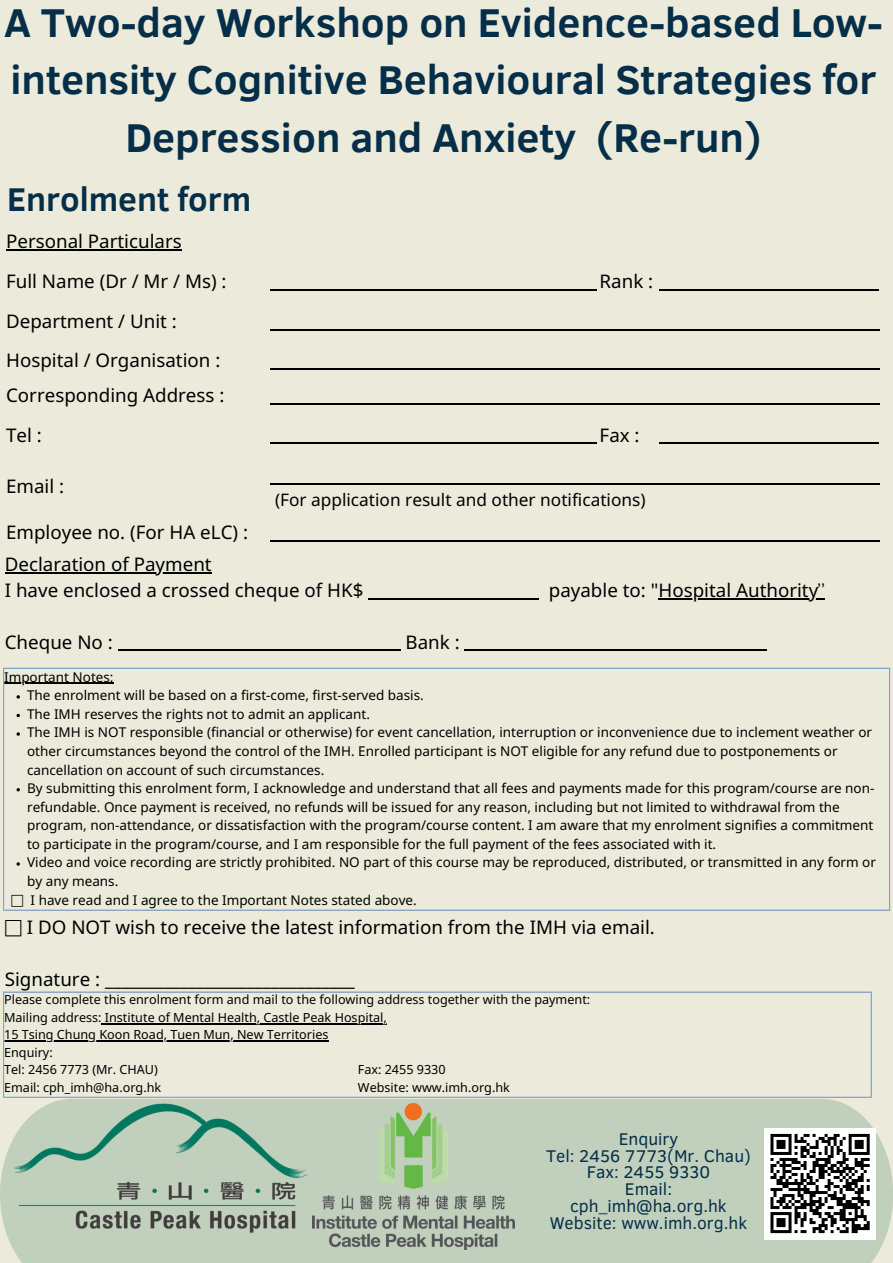
<style>
.page{position:relative;width:893px;height:1263px;background:#eceada}
.page>*{position:absolute;margin:0;border:0;box-sizing:border-box;transform-origin:0 0}
.t1{font:700 41.25px/57.4px "Clear Sans";color:#052e49;text-align:center}
.t2{font:700 33.75px "Clear Sans";color:#052e49}
.t3{font:18.75px/25.9px "Noto Sans";color:#000}
.t4{font:17.4px/16.9px "Clear Sans";color:#052e49;text-align:center}
.t5{font:17.25px "Noto Sans";color:#000}
.t6{font:13.5px/18.6px "Noto Sans";color:#000}
.t7{font:12.6px "Noto Sans";color:#000}
.s1{font-family:"cw Te X Yen"}
</style>
<div class="page">
<div style="left:0;top:1099px;width:893px;height:164px;background:#c1d0bd"></div>
<img style="left:3px;top:1101px;width:310px;height:148px">
<img style="left:313px;top:1103px;width:202px;height:146px">
<div style="left:764px;top:1128px;width:111px;height:111px;background:#fff"></div>
<svg style="left:770px;top:1133px;width:100px;height:101px"></svg>
<hr style="left:5px;top:572px;width:207px;height:2px;background:#000">
<hr style="left:368px;top:598px;width:171px;height:1px;background:#000">
<hr style="left:658px;top:598px;width:166px;height:1px;background:#000">
<hr style="left:118px;top:650px;width:282px;height:1px;background:#000">
<hr style="left:464px;top:650px;width:303px;height:1px;background:#000">
<hr style="left:102px;top:1023px;width:285px;height:1px;background:#000">
<hr style="left:4px;top:1040px;width:324px;height:1px;background:#000">
<hr style="left:3px;top:992px;width:1px;height:105px;background:#77a7d4">
<hr style="left:870px;top:992px;width:1px;height:105px;background:#77a7d4">
<hr style="left:3px;top:991px;width:868px;height:1px;background:#77a7d4">
<hr style="left:3px;top:1097px;width:868px;height:1px;background:#77a7d4">
<hr style="left:4px;top:683px;width:110px;height:1px;background:#000">
<svg style="left:17px;top:695px;width:3px;height:4px"></svg>
<svg style="left:17px;top:732px;width:3px;height:4px"></svg>
<svg style="left:17px;top:862px;width:3px;height:4px"></svg>
<hr style="left:3px;top:669px;width:1px;height:240px;background:#77a7d4">
<hr style="left:889px;top:669px;width:1px;height:240px;background:#77a7d4">
<hr style="left:3px;top:668px;width:887px;height:1px;background:#77a7d4">
<hr style="left:3px;top:909px;width:887px;height:2px;background:#77a7d4">
<hr style="left:6px;top:249px;width:176px;height:2px;background:#000">
<hr style="left:270px;top:289px;width:327px;height:1px;background:#000">
<hr style="left:659px;top:289px;width:219px;height:1px;background:#000">
<hr style="left:270px;top:329px;width:610px;height:2px;background:#000">
<hr style="left:270px;top:368px;width:610px;height:1px;background:#000">
<hr style="left:270px;top:403px;width:610px;height:2px;background:#000">
<hr style="left:270px;top:443px;width:327px;height:1px;background:#000">
<hr style="left:659px;top:443px;width:219px;height:1px;background:#000">
<hr style="left:270px;top:483px;width:205px;height:1px;background:#000">
<hr style="left:475px;top:483px;width:400px;height:1px;background:#000">
<hr style="left:270px;top:540px;width:610px;height:2px;background:#000">
<p class="t1" style="left:4px;top:-8px;width:880px">A Two-day Workshop on Evidence-based Low&shy;intensity Cognitive Behavioural Strategies for<br>Depression and Anxiety (Re-run)</p>
<h1 class="t2" style="left:7px;top:174px;width:245px">Enrolment form</h1>
<p class="t3" style="left:6px;top:228px;width:177px">Personal Particulars</p>
<h3 class="t3" style="left:6px;top:267px;width:222px">Full Name (Dr / Mr / Ms) :</h3>
<h3 class="t3" style="left:599px;top:267px;width:55px">Rank :</h3>
<h3 class="t3" style="left:6px;top:308px;width:172px">Department / Unit :</h3>
<p class="t3" style="left:6px;top:346px;width:216px">Hospital / Organisation :</p>
<p class="t3" style="left:6px;top:382px;width:220px">Corresponding Address :</p>
<p class="t3" style="left:6px;top:421px;width:37px">Tel :</p>
<p class="t3" style="left:599px;top:421px;width:42px">Fax :</p>
<p class="t3" style="left:6px;top:473px;width:60px">Email :</p>
<p class="t5" style="left:275px;top:487px;width:372px">(For application result and other notifications)</p>
<p class="t3" style="left:6px;top:519px;width:243px">Employee no. (For HA eLC) :</p>
<h2 class="t3" style="left:5px;top:551px;width:360px">Declaration of Payment<br>I have enclosed a crossed cheque of HK$</h2>
<p class="t3" style="left:5px;top:628px;width:110px">Cheque No :</p>
<p class="t3" style="left:405px;top:628px;width:56px">Bank :</p>
<h2 class="t3" style="left:549px;top:576px;width:277px">payable to: "Hospital Authority<span class="s1">”</span></h2>
<p class="t6" style="left:4px;top:667px;width:111px">Important Notes:</p>
<p class="t6" style="left:27px;top:686px;width:398px">The enrolment will be based on a first-come, first-served basis.</p>
<p class="t6" style="left:27px;top:704px;width:344px">The IMH reserves the rights not to admit an applicant.</p>
<p class="t6" style="left:27px;top:723px;width:846px">The IMH is NOT responsible (financial or otherwise) for event cancellation, interruption or inconvenience due to inclement weather or other circumstances beyond the control of the IMH. Enrolled participant is NOT eligible for any refund due to postponements or cancellation on account of such circumstances.</p>
<p class="t6" style="left:27px;top:778px;width:848px">By submitting this enrolment form, I acknowledge and understand that all fees and payments made for this program/course are non&shy;refundable. Once payment is received, no refunds will be issued for any reason, including but not limited to withdrawal from the program, non-attendance, or dissatisfaction with the program/course content. I am aware that my enrolment signifies a commitment to participate in the program/course, and I am responsible for the full payment of the fees associated with it.</p>
<p class="t6" style="left:27px;top:853px;width:850px">Video and voice recording are strictly prohibited. NO part of this course may be reproduced, distributed, or transmitted in any form or by any means.</p>
<p class="t6" style="left:11px;top:890px;width:407px"><span class="s1">□</span> I have read and I agree to the Important Notes stated above.</p>
<p class="t3" style="left:5px;top:914px;width:651px"><span class="s1">□</span> I DO NOT wish to receive the latest information from the IMH via email.</p>
<p class="t3" style="left:5px;top:966px;width:351px">Signature : ______________________________</p>
<p class="t7" style="left:4px;top:991px;width:587px">Please complete this enrolment form and mail to the following address together with the payment:</p>
<p class="t7" style="left:4px;top:1008px;width:384px">Mailing address: Institute of Mental Health, Castle Peak Hospital,</p>
<p class="t7" style="left:4px;top:1026px;width:326px">15 Tsing Chung Koon Road, Tuen Mun, New Territories</p>
<p class="t7" style="left:4px;top:1043px;width:50px">Enquiry:</p>
<p class="t7" style="left:4px;top:1061px;width:155px">Tel: 2456 7773 (Mr. CHAU)</p>
<p class="t7" style="left:358px;top:1061px;width:89px">Fax: 2455 9330</p>
<p class="t7" style="left:4px;top:1078px;width:159px">Email: cph_imh@ha.org.hk</p>
<p class="t7" style="left:358px;top:1078px;width:153px">Website: www.imh.org.hk</p>
<p class="t4" style="left:619px;top:1129px;width:61px">Enquiry</p>
<p class="t4" style="left:546px;top:1146px;width:206px">Tel: 2456 7773(Mr. Chau)</p>
<p class="t4" style="left:587px;top:1163px;width:125px">Fax: 2455 9330</p>
<p class="t4" style="left:570px;top:1180px;width:158px">Email: cph_imh@ha.org.hk</p>
<p class="t4" style="left:550px;top:1213px;width:199px">Website: www.imh.org.hk</p>
</div>
